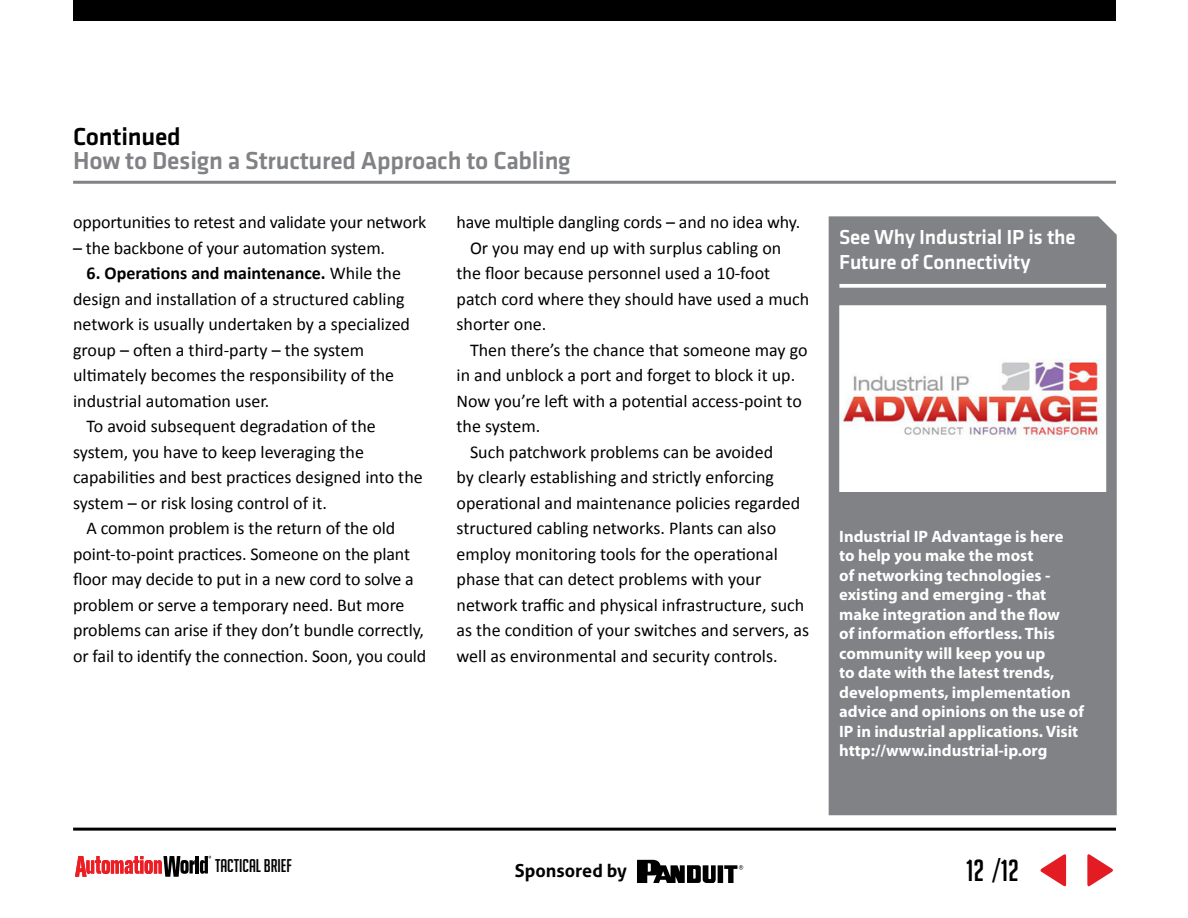
<style>
.page{position:relative;width:1188px;height:918px;background:#fff}
.page>*{position:absolute;margin:0;border:0;box-sizing:border-box;transform-origin:0 0}
.t1{font:30px "Big Noodle Titling";color:#000}
.t2{font:500 25.5px "Klavika";letter-spacing:-.01em;color:#808285}
.t3{font:500 25.5px "Klavika";letter-spacing:-.01em;color:#000}
.t4{font:500 21px/25.2px "Klavika";letter-spacing:-.01em;color:#fff}
.t5{font:18px "Calibri";color:#000}
.t6{font:700 18px "Calibri";color:#000}
.t7{font:18px "Big Noodle Titling";color:#000}
.t8{font:700 18px "Aller";color:#000}
.t9{font:700 16.5px/19.5px "Myriad Pro";color:#fff}
.s1{font-weight:400}
</style>
<div class="page">
<svg style="left:75px;top:856px;width:136px;height:21px"></svg>
<svg style="left:1087px;top:854px;width:26px;height:33px"></svg>
<svg style="left:1040px;top:854px;width:26px;height:33px"></svg>
<div style="left:73px;top:0;width:1043px;height:21px;background:#000"></div>
<hr style="left:73px;top:828px;width:1043px;height:3px;background:#000">
<svg style="left:637px;top:860px;width:106px;height:23px"></svg>
<svg style="left:828px;top:216px;width:289px;height:600px"></svg>
<div style="left:838px;top:227px;width:269px;height:574px;background:#808285"></div>
<svg style="left:841px;top:284px;width:264px;height:4px"></svg>
<div style="left:838px;top:226px;width:270px;height:576px;border:2px solid #808285"></div>
<div style="left:838px;top:304px;width:269px;height:189px;background:#fff"></div>
<img style="left:842px;top:359px;width:258px;height:81px">
<div style="left:838px;top:304px;width:270px;height:190px;border:2px solid #808285"></div>
<hr style="left:73px;top:181px;width:1043px;height:3px;background:#808285">
<h2 class="t3" style="left:73px;top:122px;width:109px">Continued</h2>
<h2 class="t2" style="left:73px;top:146px;width:499px">How to Design a Structured Approach to Cabling</h2>
<p class="t5" style="left:73px;top:211px;width:355px">opportunities to retest and validate your network</p>
<p class="t5" style="left:73px;top:236px;width:314px">– the backbone of your automation system.</p>
<p class="t6" style="left:87px;top:262px;width:316px">6. Operations and maintenance. <span class="s1">While the</span></p>
<p class="t5" style="left:73px;top:287px;width:333px">design and installation of a structured cabling</p>
<p class="t5" style="left:73px;top:313px;width:338px">network is usually undertaken by a specialized</p>
<p class="t5" style="left:73px;top:338px;width:292px">group – often a third-party – the system</p>
<p class="t5" style="left:73px;top:364px;width:323px">ultimately becomes the responsibility of the</p>
<p class="t5" style="left:73px;top:389px;width:198px">industrial automation user.</p>
<p class="t5" style="left:87px;top:415px;width:291px">To avoid subsequent degradation of the</p>
<p class="t5" style="left:73px;top:440px;width:292px">system, you have to keep leveraging the</p>
<p class="t5" style="left:73px;top:466px;width:351px">capabilities and best practices designed into the</p>
<p class="t5" style="left:73px;top:491px;width:255px">system – or risk losing control of it.</p>
<p class="t5" style="left:87px;top:517px;width:310px">A common problem is the return of the old</p>
<p class="t5" style="left:73px;top:542px;width:338px">point-to-point practices. Someone on the plant</p>
<p class="t5" style="left:73px;top:568px;width:342px">floor may decide to put in a new cord to solve a</p>
<p class="t5" style="left:73px;top:593px;width:333px">problem or serve a temporary need. But more</p>
<p class="t5" style="left:73px;top:619px;width:352px">problems can arise if they don’t bundle correctly,</p>
<p class="t5" style="left:73px;top:644px;width:355px">or fail to identify the connection. Soon, you could</p>
<p class="t5" style="left:457px;top:211px;width:345px">have multiple dangling cords – and no idea why.</p>
<p class="t5" style="left:470px;top:236px;width:313px">Or you may end up with surplus cabling on</p>
<p class="t5" style="left:457px;top:262px;width:315px">the floor because personnel used a 10-foot</p>
<p class="t5" style="left:457px;top:287px;width:354px">patch cord where they should have used a much</p>
<p class="t5" style="left:457px;top:313px;width:91px">shorter one.</p>
<p class="t5" style="left:470px;top:338px;width:339px">Then there’s the chance that someone may go</p>
<p class="t5" style="left:457px;top:364px;width:340px">in and unblock a port and forget to block it up.</p>
<p class="t5" style="left:457px;top:389px;width:347px">Now you’re left with a potential access-point to</p>
<p class="t5" style="left:457px;top:415px;width:85px">the system.</p>
<p class="t5" style="left:470px;top:440px;width:305px">Such patchwork problems can be avoided</p>
<p class="t5" style="left:457px;top:466px;width:319px">by clearly establishing and strictly enforcing</p>
<p class="t5" style="left:457px;top:491px;width:345px">operational and maintenance policies regarded</p>
<p class="t5" style="left:457px;top:517px;width:321px">structured cabling networks. Plants can also</p>
<p class="t5" style="left:457px;top:542px;width:323px">employ monitoring tools for the operational</p>
<p class="t5" style="left:457px;top:568px;width:306px">phase that can detect problems with your</p>
<p class="t5" style="left:457px;top:593px;width:349px">network traffic and physical infrastructure, such</p>
<p class="t5" style="left:457px;top:619px;width:354px">as the condition of your switches and servers, as</p>
<p class="t5" style="left:457px;top:644px;width:323px">well as environmental and security controls.</p>
<p class="t4" style="left:839px;top:225px;width:238px">See Why Industrial IP is the<br>Future of Connectivity</p>
<p class="t9" style="left:839px;top:526px;width:246px">Industrial IP Advantage is here<br>to help you make the most<br>of networking technologies - existing and emerging - that make integration and the flow<br>of information effortless. This community will keep you up<br>to date with the latest trends, developments, implementation advice and opinions on the use of<br>IP in industrial applications. Visit http://www.industrial-ip.org</p>
<p class="t7" style="left:215px;top:856px;width:78px">TACTICAL BRIEF</p>
<p class="t8" style="left:515px;top:859px;width:114px">Sponsored by</p>
<h1 class="t1" style="left:966px;top:854px;width:54px">12 /12</h1>
</div>
